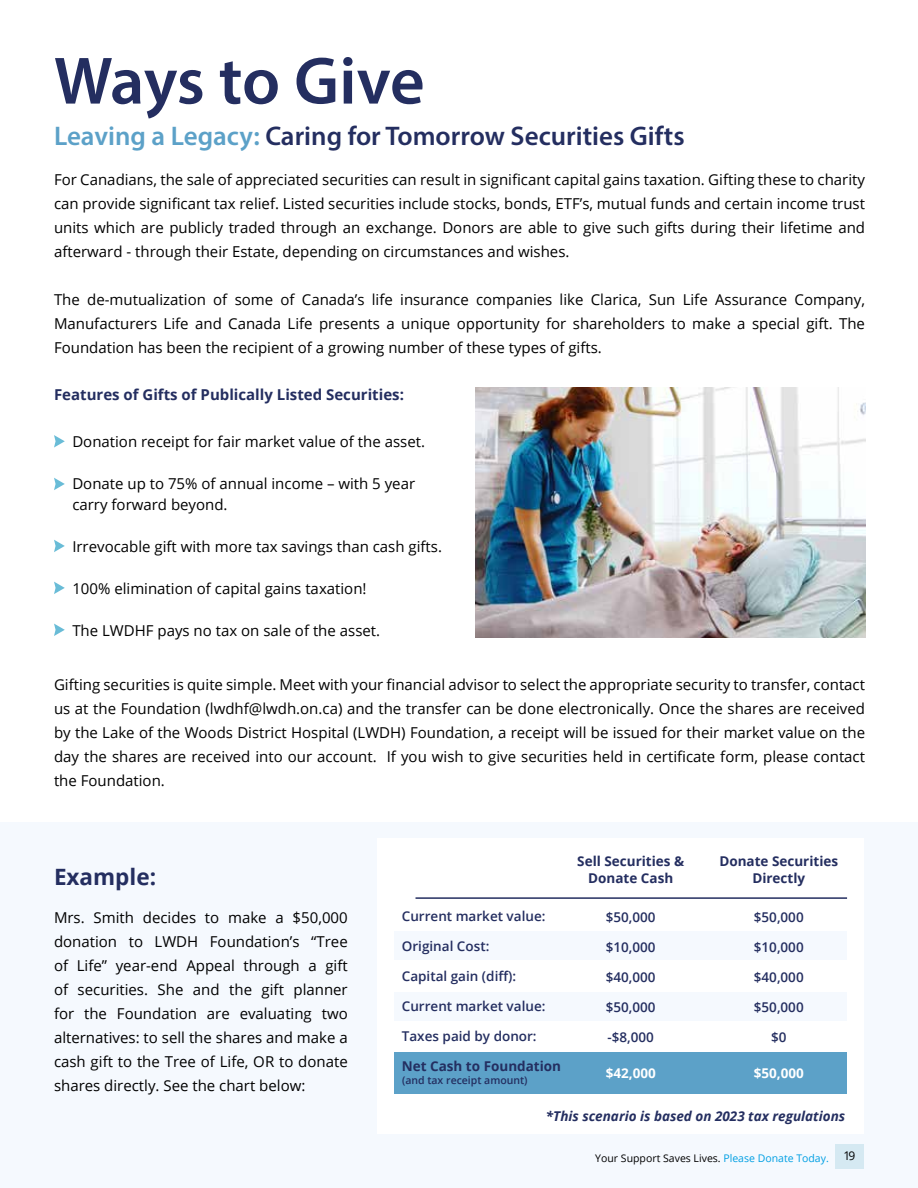
<style>
.page{position:relative;width:918px;height:1188px;background:#fff}
.page>*{position:absolute;margin:0;border:0;box-sizing:border-box;transform-origin:0 0}
.t1{font:600 67.5px "Myriad Pro";letter-spacing:-.01em;color:#242e60}
.t2{font:600 27px "Myriad Pro";color:#242e60}
.t3{font:700 22.5px "Open Sans";color:#242e60}
.t4{font:15px/24px "Open Sans";color:#000;text-align:justify}
.t5{font:700 15px "Open Sans";color:#242e60}
.t6{font:600 13.5px "Open Sans";color:#242e60}
.t7{font:700 13.5px/16.5px "Open Sans";color:#242e60;text-align:center}
.t8{font:italic 700 13.5px "Open Sans";color:#242e60}
.t9{font:700 13.5px "Open Sans";color:#fff}
.t10{font:10.5px "Open Sans";color:#000}
.t11{font:600 10.5px "Open Sans";color:#242e60}
.s1{color:#5ca1c8}
.s2{color:#009fe3}
.s3{font-size:12px}
</style>
<div class="page">
<div style="left:0;top:823px;width:918px;height:365px;background:#f5f9fe"></div>
<div style="left:378px;top:839px;width:486px;height:295px;background:#fff"></div>
<div style="left:394px;top:1052px;width:453px;height:41px;background:#5ca1c8"></div>
<div style="left:836px;top:1145px;width:28px;height:24px;background:#d5e9f2"></div>
<svg style="left:54px;top:435px;width:11px;height:13px"></svg>
<svg style="left:54px;top:478px;width:11px;height:12px"></svg>
<svg style="left:54px;top:540px;width:11px;height:12px"></svg>
<svg style="left:54px;top:582px;width:11px;height:12px"></svg>
<svg style="left:54px;top:624px;width:11px;height:12px"></svg>
<img style="left:475px;top:388px;width:390px;height:250px">
<div style="left:394px;top:992px;width:453px;height:28px;background:#f5f9fe"></div>
<div style="left:394px;top:932px;width:453px;height:28px;background:#f5f9fe"></div>
<hr style="left:416px;top:897px;width:431px;height:2px;background:#242e60">
<h1 class="t1" style="left:54px;top:38px;width:372px">Ways to Give</h1>
<h2 class="t2" style="left:54px;top:118px;width:632px"><span class="s1">Leaving a Legacy:</span> Caring for Tomorrow Securities Gifts</h2>
<p class="t4" style="left:54px;top:167px;width:813px">For Canadians, the sale of appreciated securities can result in significant capital gains taxation. Gifting these to charity can provide significant tax relief. Listed securities include stocks, bonds, ETF’s, mutual funds and certain income trust units which are publicly traded through an exchange. Donors are able to give such gifts during their lifetime and afterward - through their Estate, depending on circumstances and wishes.</p>
<p class="t4" style="left:54px;top:287px;width:813px">The de-mutualization of some of Canada’s life insurance companies like Clarica, Sun Life Assurance Company, Manufacturers Life and Canada Life presents a unique opportunity for shareholders to make a special gift. The Foundation has been the recipient of a growing number of these types of gifts.</p>
<p class="t5" style="left:54px;top:384px;width:351px">Features of Gifts of Publically Listed Securities:</p>
<p class="t4" style="left:72px;top:429px;width:354px">Donation receipt for fair market value of the asset.</p>
<p class="t4" style="left:72px;top:472px;width:344px;line-height:21px">Donate up to 75% of annual income – with 5 year carry forward beyond.</p>
<p class="t4" style="left:72px;top:534px;width:371px">Irrevocable gift with more tax savings than cash gifts.</p>
<p class="t4" style="left:72px;top:576px;width:296px">100% elimination of capital gains taxation!</p>
<p class="t4" style="left:72px;top:618px;width:309px">The LWDHF pays no tax on sale of the asset.</p>
<p class="t4" style="left:54px;top:672px;width:813px">Gifting securities is quite simple. Meet with your financial advisor to select the appropriate security to transfer, contact us at the Foundation (lwdhf@lwdh.on.ca) and the transfer can be done electronically. Once the shares are received by the Lake of the Woods District Hospital (LWDH) Foundation, a receipt will be issued for their market value on the day the shares are received into our account. If you wish to give securities held in certificate form, please contact the Foundation.</p>
<h3 class="t3" style="left:54px;top:861px;width:104px">Example:</h3>
<p class="t4" style="left:54px;top:905px;width:295px">Mrs. Smith decides to make a $50,000 donation to LWDH Foundation’s “Tree of Life” year-end Appeal through a gift of securities. She and the gift planner for the Foundation are evaluating two alternatives: to sell the shares and make a cash gift to the Tree of Life, OR to donate shares directly. See the chart below:</p>
<p class="t6" style="left:402px;top:907px;width:145px">Current market value:</p>
<p class="t6" style="left:402px;top:937px;width:89px">Original Cost:</p>
<p class="t6" style="left:402px;top:967px;width:116px">Capital gain (diff):</p>
<p class="t6" style="left:402px;top:997px;width:145px">Current market value:</p>
<p class="t6" style="left:402px;top:1027px;width:136px">Taxes paid by donor:</p>
<p class="t7" style="left:402px;top:1058px;width:161px">Net Cash to Foundation</p>
<p class="t11" style="left:402px;top:1073px;width:127px">(and tax receipt amount)</p>
<p class="t7" style="left:577px;top:853px;width:108px">Sell Securities &amp;<br>Donate Cash</p>
<p class="t7" style="left:719px;top:853px;width:120px">Donate Securities<br>Directly</p>
<p class="t6" style="left:606px;top:908px;width:51px">$50,000</p>
<p class="t6" style="left:606px;top:938px;width:51px">$10,000</p>
<p class="t6" style="left:606px;top:968px;width:51px">$40,000</p>
<p class="t6" style="left:606px;top:998px;width:51px">$50,000</p>
<p class="t6" style="left:608px;top:1028px;width:48px">-$8,000</p>
<p class="t6" style="left:754px;top:908px;width:51px">$50,000</p>
<p class="t6" style="left:754px;top:938px;width:51px">$10,000</p>
<p class="t6" style="left:754px;top:968px;width:51px">$40,000</p>
<p class="t6" style="left:754px;top:998px;width:51px">$50,000</p>
<p class="t6" style="left:771px;top:1028px;width:17px">$0</p>
<p class="t9" style="left:606px;top:1063px;width:52px">$42,000</p>
<p class="t9" style="left:754px;top:1063px;width:52px">$50,000</p>
<p class="t8" style="left:546px;top:1106px;width:301px">*This scenario is based on 2023 tax regulations</p>
<p class="t10" style="left:595px;top:1151px;width:262px">Your Support Saves Lives. <span class="s2">Please Donate Today.</span> <span class="s3">19</span></p>
</div>
